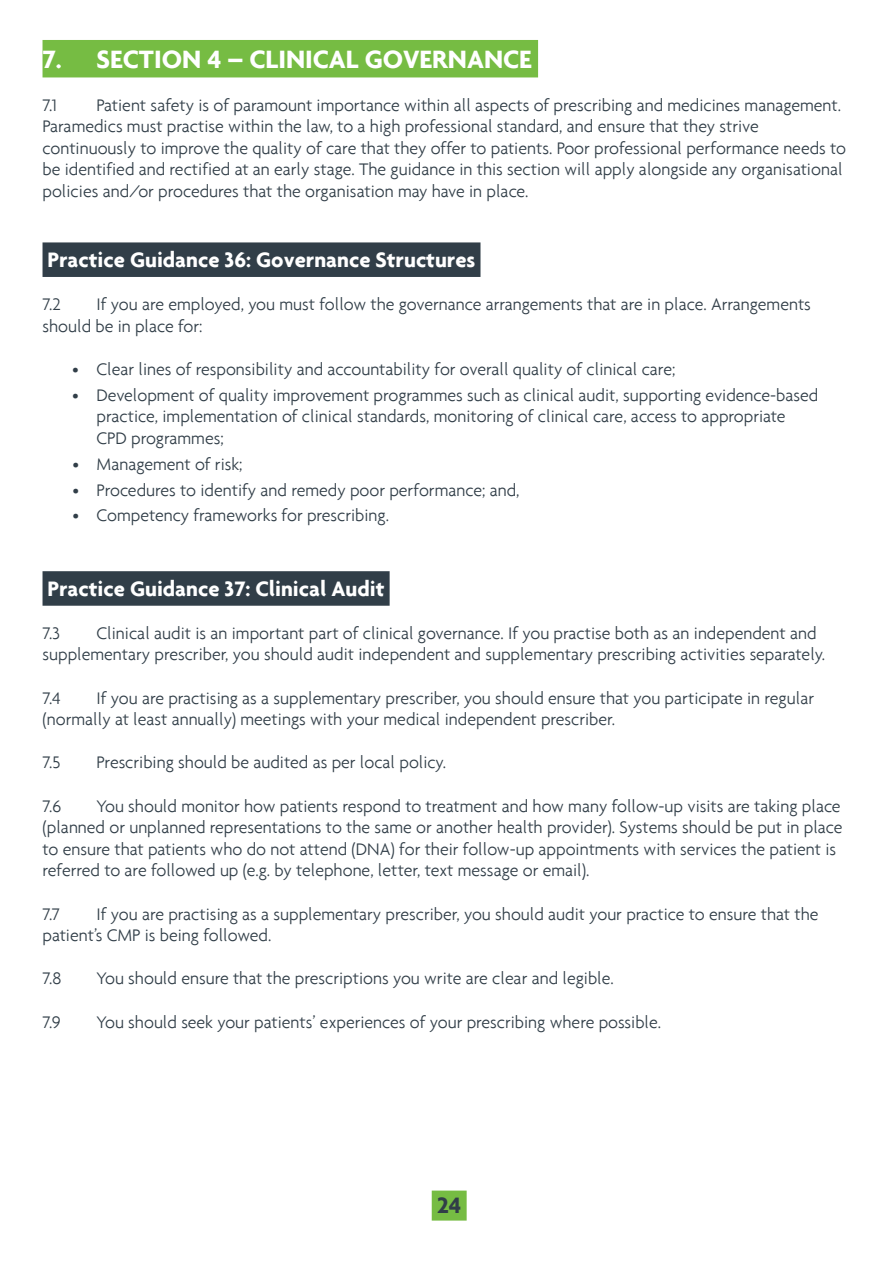
<style>
.page{position:relative;width:893px;height:1263px;background:#fff}
.page>*{position:absolute;margin:0;border:0;box-sizing:border-box;transform-origin:0 0}
.t1{font:700 27px "Agenda";color:#fff}
.t2{font:700 24px "Agenda";color:#313e48}
.t3{font:700 22.5px "Agenda";color:#fff}
.t4{font:500 condensed 18px/21.6px "Agenda";color:#313e48}
</style>
<div class="page">
<div style="left:432px;top:1190px;width:35px;height:30px;background:#76bc43"></div>
<div style="left:43px;top:40px;width:495px;height:37px;background:#76bc43"></div>
<div style="left:43px;top:242px;width:437px;height:35px;background:#313e48"></div>
<div style="left:43px;top:571px;width:347px;height:35px;background:#313e48"></div>
<h1 class="t1" style="left:43px;top:48px;width:491px">7. SECTION 4 – CLINICAL GOVERNANCE</h1>
<p class="t4" style="left:43px;top:95px;width:16px">7.1</p>
<p class="t4" style="left:43px;top:95px;width:805px;text-indent:54px">Patient safety is of paramount importance within all aspects of prescribing and medicines management.<br>Paramedics must practise within the law, to a high professional standard, and ensure that they strive continuously to improve the quality of care that they offer to patients. Poor professional performance needs to be identified and rectified at an early stage. The guidance in this section will apply alongside any organisational policies and/or procedures that the organisation may have in place.</p>
<p class="t3" style="left:48px;top:251px;width:429px">Practice Guidance 36: Governance Structures</p>
<p class="t4" style="left:43px;top:295px;width:20px">7.2</p>
<p class="t4" style="left:43px;top:295px;width:770px;text-indent:54px">If you are employed, you must follow the governance arrangements that are in place. Arrangements should be in place for:</p>
<p class="t4" style="left:72px;top:358px;width:605px">• Clear lines of responsibility and accountability for overall quality of clinical care;</p>
<p class="t4" style="left:97px;top:384px;width:723px;text-indent:-24px">• Development of quality improvement programmes such as clinical audit, supporting evidence-based practice, implementation of clinical standards, monitoring of clinical care, access to appropriate<br>CPD programmes;</p>
<p class="t4" style="left:72px;top:453px;width:172px">• Management of risk;</p>
<p class="t4" style="left:72px;top:479px;width:449px">• Procedures to identify and remedy poor performance; and,</p>
<p class="t4" style="left:72px;top:505px;width:318px">• Competency frameworks for prescribing.</p>
<p class="t3" style="left:48px;top:580px;width:338px">Practice Guidance 37: Clinical Audit</p>
<p class="t4" style="left:43px;top:624px;width:19px">7.3</p>
<p class="t4" style="left:43px;top:624px;width:784px;text-indent:54px">Clinical audit is an important part of clinical governance. If you practise both as an independent and supplementary prescriber, you should audit independent and supplementary prescribing activities separately.</p>
<p class="t4" style="left:43px;top:688px;width:20px">7.4</p>
<p class="t4" style="left:43px;top:688px;width:773px;text-indent:54px">If you are practising as a supplementary prescriber, you should ensure that you participate in regular (normally at least annually) meetings with your medical independent prescriber.</p>
<p class="t4" style="left:43px;top:753px;width:20px">7.5</p>
<p class="t4" style="left:97px;top:753px;width:351px">Prescribing should be audited as per local policy.</p>
<p class="t4" style="left:43px;top:796px;width:20px">7.6</p>
<p class="t4" style="left:43px;top:796px;width:801px;text-indent:54px">You should monitor how patients respond to treatment and how many follow-up visits are taking place (planned or unplanned representations to the same or another health provider). Systems should be put in place to ensure that patients who do not attend (DNA) for their follow-up appointments with services the patient is referred to are followed up (e.g. by telephone, letter, text message or email).</p>
<p class="t4" style="left:43px;top:904px;width:19px">7.7</p>
<p class="t4" style="left:43px;top:904px;width:777px;text-indent:54px">If you are practising as a supplementary prescriber, you should audit your practice to ensure that the patient’s CMP is being followed.</p>
<p class="t4" style="left:43px;top:969px;width:20px">7.8</p>
<p class="t4" style="left:97px;top:969px;width:519px">You should ensure that the prescriptions you write are clear and legible.</p>
<p class="t4" style="left:43px;top:1012px;width:20px">7.9</p>
<p class="t4" style="left:97px;top:1012px;width:566px">You should seek your patients’ experiences of your prescribing where possible.</p>
<h2 class="t2" style="left:437px;top:1196px;width:26px">24</h2>
</div>
